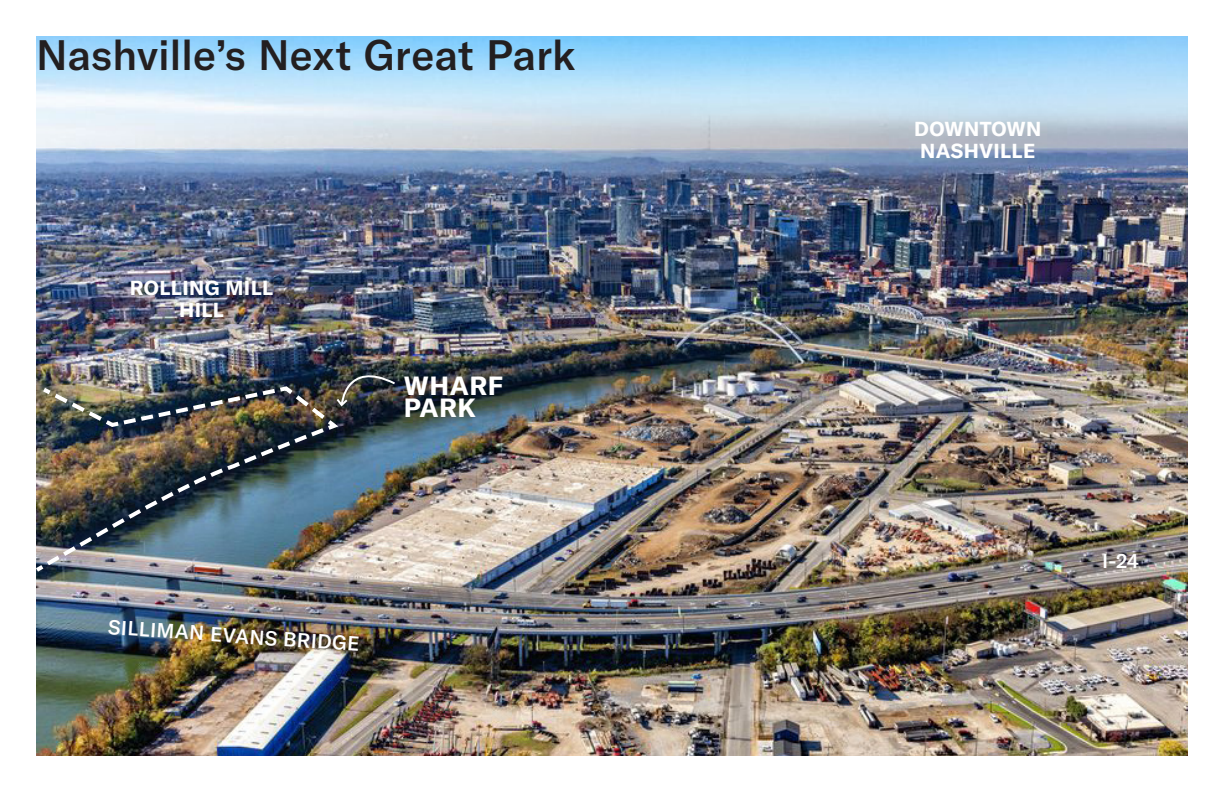
<style>
.page{position:relative;width:1224px;height:792px;background:#fff}
.page>*{position:absolute;margin:0;border:0;box-sizing:border-box;transform-origin:0 0}
.t1{font:500 42px "GT America";letter-spacing:.005em;color:#231f20}
.Presentation_Title_1{font:700 26px/22px "GT America";letter-spacing:.02em;color:#fff}
.Presentation_Title_1-2{font:700 20px/22px "GT America";letter-spacing:.02em;color:#fff;text-align:center}
.Presentation_Title_1-3{font:500 20px "GT America";color:#fff}
</style>
<div class="page">
<img style="left:36px;top:36px;width:1152px;height:720px">
<img style="left:36px;top:384px;width:302px;height:190px">
<img style="left:40px;top:359px;width:357px;height:212px">
<p class="t1" style="left:36px;top:29px;width:541px">Nashville’s Next Great Park</p>
<p class="Presentation_Title_1-2" style="left:130px;top:277px;width:145px">ROLLING MILL<br>HILL</p>
<p class="Presentation_Title_1" style="left:404px;top:375px;width:101px">WHARF<br>PARK</p>
<p class="Presentation_Title_1-3" style="left:109px;top:615px;width:253px;rotate:4deg">SILLIMAN EVANS BRIDGE</p>
<p class="Presentation_Title_1-2" style="left:914px;top:117px;width:129px;text-align:left">DOWNTOWN<br>NASHVILLE</p>
<p class="Presentation_Title_1-3" style="left:1102px;top:548px;width:38px">I-24</p>
</div>
